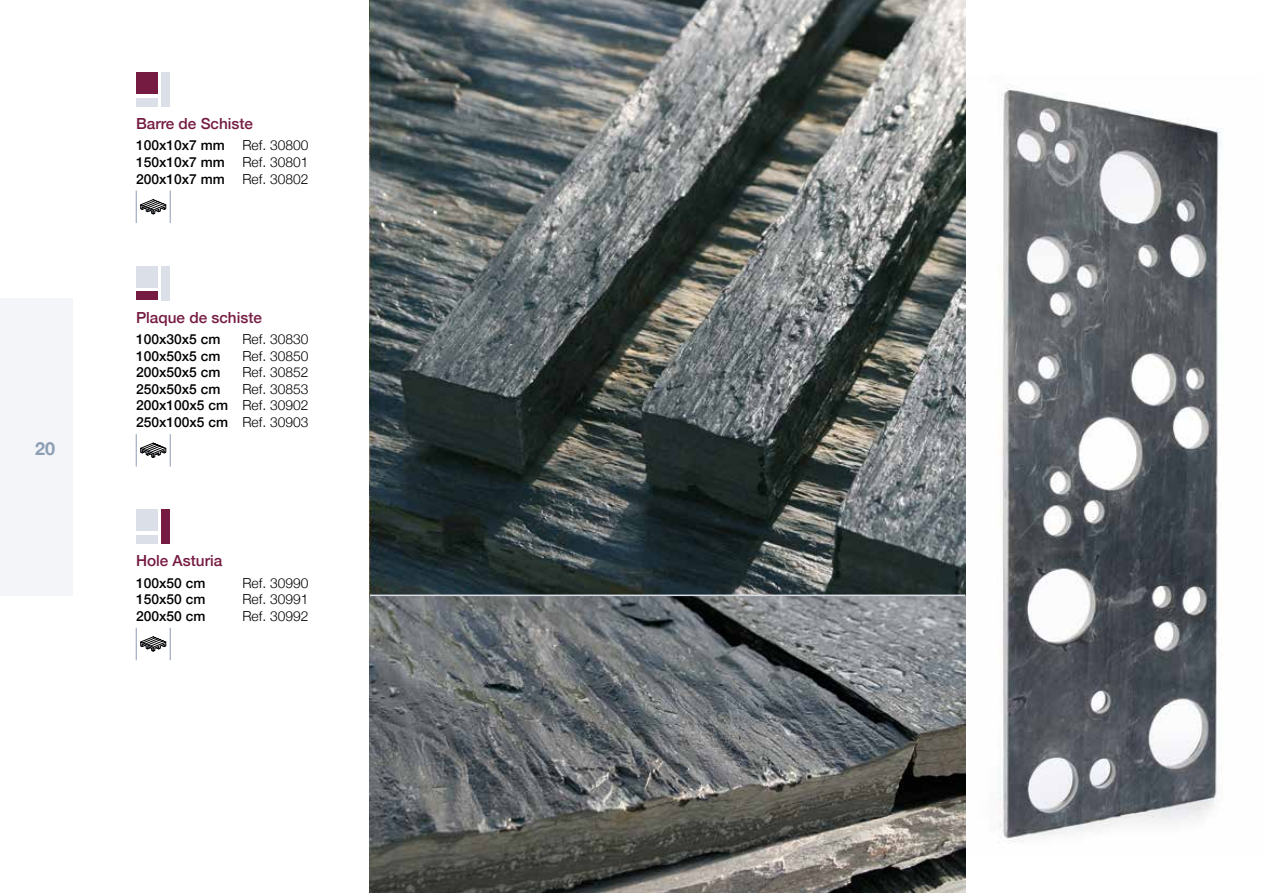
<style>
.page{position:relative;width:1263px;height:893px;background:#fff}
.page>*{position:absolute;margin:0;border:0;box-sizing:border-box;transform-origin:0 0}
.t1{font:700 18px "Helvetica Neue";color:#8d9eb4}
.t2{font:500 15.3px "Helvetica Neue";color:#751b42}
.t3{font:300 13.8px/16.5px "Helvetica Neue";color:#000;text-align:justify}
.t4{font:500 13.8px "Helvetica Neue";color:#000}
.s1{font-weight:500}
</style>
<div class="page">
<div style="left:0;top:298px;width:72px;height:297px;background:#f3f5f8"></div>
<img style="left:965px;top:75px;width:258px;height:779px">
<div style="left:136px;top:72px;width:21px;height:22px;background:#751b42"></div>
<div style="left:162px;top:72px;width:8px;height:34px;background:#dbdfe8"></div>
<div style="left:136px;top:98px;width:21px;height:8px;background:#dbdfe8"></div>
<hr style="left:136px;top:191px;width:1px;height:32px;background:#8d9eb4">
<hr style="left:170px;top:191px;width:1px;height:32px;background:#8d9eb4">
<svg style="left:140px;top:199px;width:27px;height:16px"></svg>
<div style="left:136px;top:266px;width:21px;height:21px;background:#dbdfe8"></div>
<div style="left:162px;top:266px;width:8px;height:34px;background:#dbdfe8"></div>
<div style="left:136px;top:291px;width:21px;height:9px;background:#751b42"></div>
<hr style="left:136px;top:434px;width:1px;height:32px;background:#8d9eb4">
<hr style="left:170px;top:434px;width:1px;height:32px;background:#8d9eb4">
<svg style="left:140px;top:442px;width:27px;height:16px"></svg>
<div style="left:136px;top:509px;width:21px;height:22px;background:#dbdfe8"></div>
<div style="left:162px;top:509px;width:8px;height:34px;background:#751b42"></div>
<div style="left:136px;top:535px;width:21px;height:8px;background:#dbdfe8"></div>
<hr style="left:136px;top:628px;width:1px;height:32px;background:#8d9eb4">
<hr style="left:170px;top:628px;width:1px;height:32px;background:#8d9eb4">
<svg style="left:140px;top:636px;width:27px;height:16px"></svg>
<img style="left:370px;top:0;width:595px;height:893px">
<hr style="left:370px;top:595px;width:595px;height:1px;background:#dbdfe8">
<h1 class="t1" style="left:35px;top:435px;width:22px">20</h1>
<p class="t2" style="left:136px;top:111px;width:119px">Barre de Schiste</p>
<p class="t4" style="left:136px;top:134px;width:90px">100x10x7 mm</p>
<p class="t3" style="left:242px;top:136px;width:67px">Ref. 30800</p>
<p class="t4" style="left:136px;top:151px;width:90px">150x10x7 mm</p>
<p class="t3" style="left:242px;top:153px;width:67px">Ref. 30801</p>
<p class="t4" style="left:136px;top:168px;width:90px">200x10x7 mm</p>
<p class="t3" style="left:242px;top:169px;width:67px">Ref. 30802</p>
<p class="t2" style="left:136px;top:305px;width:127px">Plaque de schiste</p>
<p class="t4" style="left:136px;top:328px;width:86px">100x30x5 cm</p>
<p class="t3" style="left:242px;top:330px;width:67px">Ref. 30830</p>
<p class="t4" style="left:136px;top:345px;width:86px">100x50x5 cm</p>
<p class="t3" style="left:242px;top:346px;width:67px">Ref. 30850</p>
<p class="t4" style="left:136px;top:361px;width:86px">200x50x5 cm</p>
<p class="t3" style="left:242px;top:363px;width:67px">Ref. 30852</p>
<p class="t4" style="left:136px;top:378px;width:86px">250x50x5 cm</p>
<p class="t3" style="left:136px;top:380px;width:174px;text-indent:106px">Ref. 30853<br><span class="s1">200x100x5 cm</span> Ref. 30902<br><span class="s1">250x100x5 cm</span> Ref. 30903</p>
<p class="t2" style="left:136px;top:548px;width:88px">Hole Asturia</p>
<p class="t4" style="left:136px;top:571px;width:71px">100x50 cm</p>
<p class="t3" style="left:242px;top:573px;width:67px">Ref. 30990</p>
<p class="t4" style="left:136px;top:588px;width:71px">150x50 cm</p>
<p class="t3" style="left:242px;top:590px;width:67px">Ref. 30991</p>
<p class="t4" style="left:136px;top:605px;width:71px">200x50 cm</p>
<p class="t3" style="left:242px;top:606px;width:67px">Ref. 30992</p>
</div>
